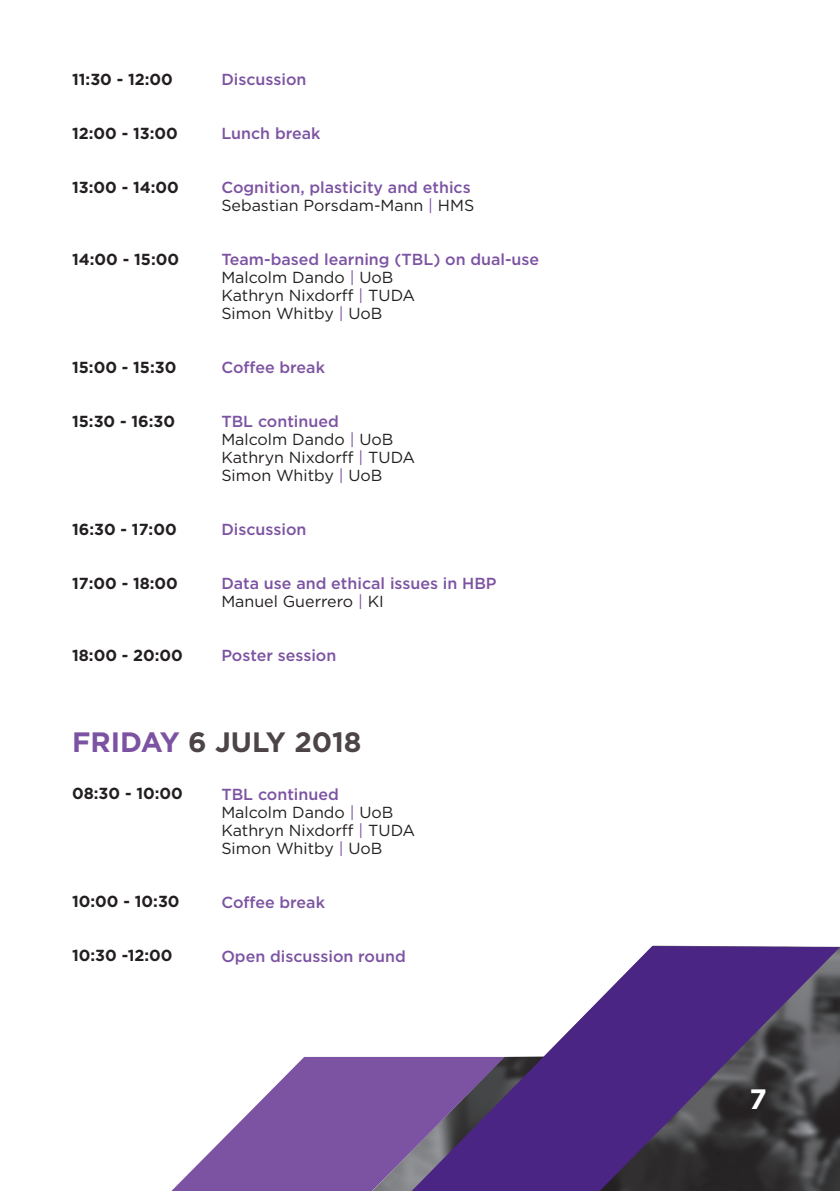
<style>
.page{position:relative;width:840px;height:1191px;background:#fff}
.page>*{position:absolute;margin:0;border:0;box-sizing:border-box;transform-origin:0 0}
.t1{font:700 28px "Gotham";color:#4c4447}
.t2{font:700 28px "Gotham";color:#fff}
.t3{font:16px/18px "Gotham";color:#231f20}
.t4{font:500 16px/18px "Gotham";color:#7c53a2}
.t5{font:700 16px "Gotham";color:#231f20}
.s1{font-weight:400;color:#231f20}
.s2{font-weight:400}
.s3{font-weight:500;color:#7c53a2}
.s4{color:#7c53a2}
</style>
<div class="page">
<svg style="left:171px;top:1057px;width:240px;height:134px;fill:#7c53a2"></svg>
<svg style="left:411px;top:946px;width:428px;height:245px"></svg>
<p class="t5" style="left:72px;top:69px;width:102px">11:30 - 12:00</p>
<p class="t4" style="left:221px;top:70px;width:87px">Discussion</p>
<p class="t5" style="left:72px;top:123px;width:107px">12:00 - 13:00</p>
<p class="t4" style="left:221px;top:124px;width:101px">Lunch break</p>
<p class="t5" style="left:72px;top:177px;width:108px">13:00 - 14:00</p>
<p class="t4" style="left:221px;top:178px;width:254px">Cognition, plasticity and ethics<br><span class="s1">Sebastian Porsdam-Mann</span> <span class="s2">|</span> <span class="s1">HMS</span></p>
<p class="t5" style="left:72px;top:249px;width:108px">14:00 - 15:00</p>
<p class="t5" style="left:72px;top:357px;width:106px">15:00 - 15:30</p>
<p class="t3" style="left:221px;top:250px;width:319px"><span class="s3">Team-based learning (TBL) on dual-use<br></span>Malcolm Dando <span class="s4">|</span> UoB<br>Kathryn Nixdorff <span class="s4">|</span> TUDA<br>Simon Whitby <span class="s4">|</span> UoB</p>
<p class="t4" style="left:221px;top:358px;width:105px">Coffee break</p>
<p class="t5" style="left:72px;top:411px;width:105px">15:30 - 16:30</p>
<p class="t5" style="left:72px;top:519px;width:106px">16:30 - 17:00</p>
<p class="t3" style="left:221px;top:412px;width:195px"><span class="s3">TBL continued<br></span>Malcolm Dando <span class="s4">|</span> UoB<br>Kathryn Nixdorff <span class="s4">|</span> TUDA<br>Simon Whitby <span class="s4">|</span> UoB</p>
<p class="t4" style="left:221px;top:520px;width:87px">Discussion</p>
<p class="t5" style="left:72px;top:573px;width:107px">17:00 - 18:00</p>
<p class="t4" style="left:221px;top:574px;width:277px">Data use and ethical issues in HBP<br><span class="s1">Manuel Guerrero</span> <span class="s2">|</span> <span class="s1">KI</span></p>
<p class="t5" style="left:72px;top:645px;width:112px">18:00 - 20:00</p>
<p class="t4" style="left:221px;top:646px;width:116px">Poster session</p>
<h1 class="t1" style="left:72px;top:723px;width:291px"><span class="s4">FRIDAY</span> 6 JULY 2018</h1>
<p class="t5" style="left:72px;top:782px;width:112px">08:30 - 10:00</p>
<p class="t3" style="left:221px;top:785px;width:195px"><span class="s3">TBL continued<br></span>Malcolm Dando <span class="s4">|</span> UoB<br>Kathryn Nixdorff <span class="s4">|</span> TUDA<br>Simon Whitby <span class="s4">|</span> UoB</p>
<p class="t4" style="left:221px;top:893px;width:105px">Coffee break</p>
<p class="t5" style="left:72px;top:890px;width:109px">10:00 - 10:30</p>
<p class="t5" style="left:72px;top:944px;width:102px">10:30 -12:00</p>
<p class="t4" style="left:221px;top:947px;width:186px">Open discussion round</p>
<h1 class="t2" style="left:749px;top:1080px;width:19px">7</h1>
</div>
